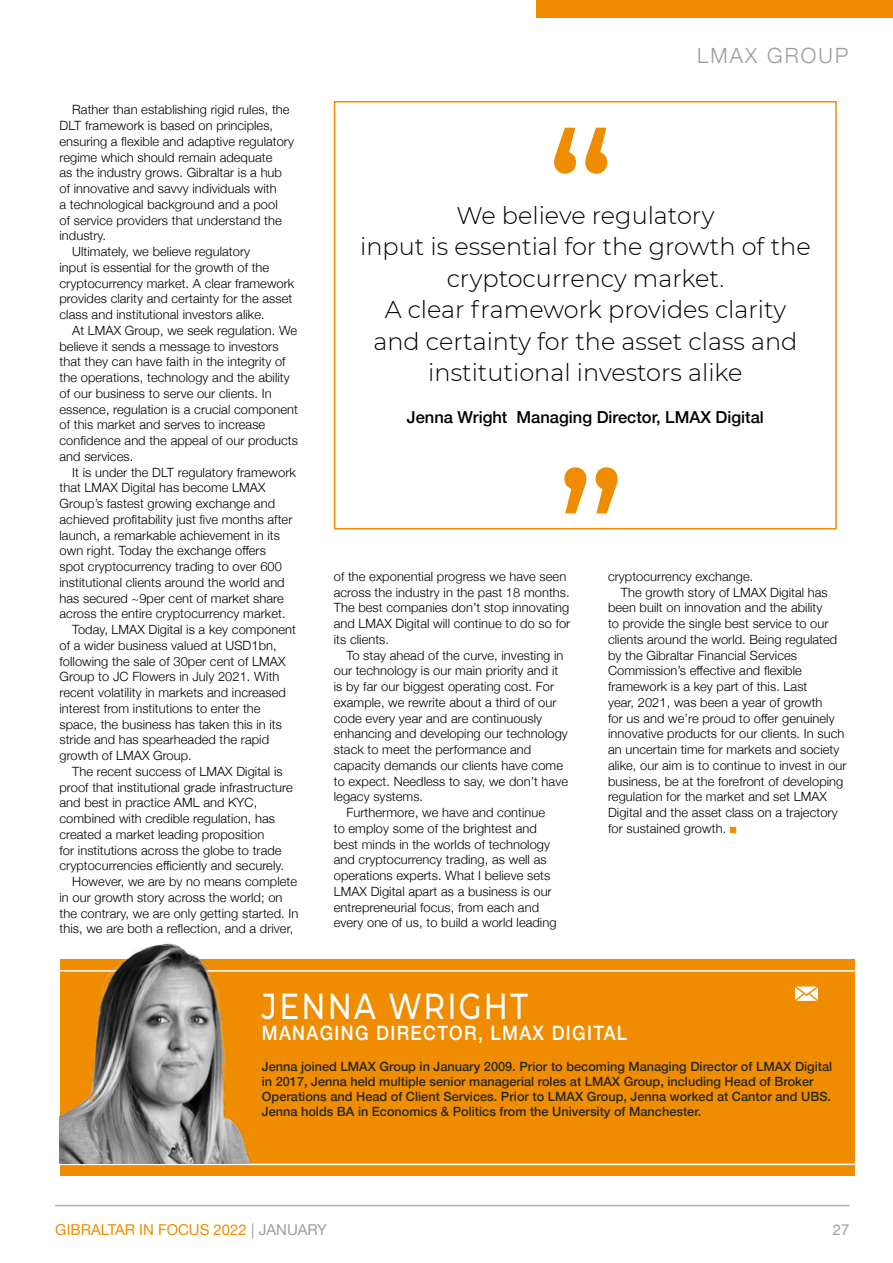
<style>
.page{position:relative;width:893px;height:1263px;background:#fff}
.page>*{position:absolute;margin:0;border:0;box-sizing:border-box;transform-origin:0 0}
.t1{font:500 165px "Montserrat";color:#ef8c00}
.t2{font:500 36px "Montserrat";letter-spacing:.075em;color:#fff;scale:.82 1}
.t3{font:300 24px/31.5px "Montserrat";color:#000;text-align:center}
.t4{font:300 21px "Helvetica Neue";letter-spacing:.1em;color:#9d9d9c}
.t5{font:500 19.8px "Helvetica Neue";letter-spacing:.075em;color:#fff;scale:.9 1}
.t6{font:500 16.5px "Helvetica Neue";color:#000}
.t7{font:15px "Helvetica Neue";color:#ef8c00}
.t8{font:15px "Helvetica Neue";color:#9d9d9c}
.t9{font:300 12.75px/15.8px "Helvetica Neue";letter-spacing:.005em;color:#000}
.t10{font:500 12.75px/15px "Helvetica Neue";color:#282827}
.s1{color:#9d9d9c}
</style>
<div class="page">
<svg style="left:730px;top:827px;width:6px;height:6px"></svg>
<div style="left:60px;top:959px;width:794px;height:217px;background:#ef8c00"></div>
<hr style="left:60px;top:1163px;width:795px;height:2px;background:#fff">
<hr style="left:60px;top:970px;width:795px;height:2px;background:#fff">
<img style="left:60px;top:943px;width:192px;height:220px">
<svg style="left:795px;top:986px;width:23px;height:15px"></svg>
<div style="left:334px;top:101px;width:503px;height:428px;border:2px solid #ef8c00"></div>
<hr style="left:55px;top:1205px;width:795px;height:1px;background:#b3b2b2">
<div style="left:536px;top:0;width:357px;height:18px;background:#ef8c00"></div>
<p class="t9" style="left:72px;top:101px;width:219px">Rather than establishing rigid rules, the</p>
<p class="t9" style="left:60px;top:117px;width:215px">DLT framework is based on principles,</p>
<p class="t9" style="left:60px;top:133px;width:236px">ensuring a flexible and adaptive regulatory</p>
<p class="t9" style="left:60px;top:148px;width:214px">regime which should remain adequate</p>
<p class="t9" style="left:60px;top:164px;width:224px">as the industry grows. Gibraltar is a hub</p>
<p class="t9" style="left:60px;top:180px;width:219px">of innovative and savvy individuals with</p>
<p class="t9" style="left:60px;top:196px;width:220px">a technological background and a pool</p>
<p class="t9" style="left:60px;top:211px;width:224px">of service providers that understand the</p>
<p class="t9" style="left:60px;top:227px;width:48px">industry.</p>
<p class="t9" style="left:72px;top:243px;width:179px">Ultimately, we believe regulatory</p>
<p class="t9" style="left:60px;top:258px;width:211px">input is essential for the growth of the</p>
<p class="t9" style="left:60px;top:274px;width:236px">cryptocurrency market. A clear framework</p>
<p class="t9" style="left:60px;top:290px;width:234px">provides clarity and certainty for the asset</p>
<p class="t9" style="left:60px;top:306px;width:207px">class and institutional investors alike.</p>
<p class="t9" style="left:72px;top:321px;width:226px">At LMAX Group, we seek regulation. We</p>
<p class="t9" style="left:60px;top:337px;width:221px">believe it sends a message to investors</p>
<p class="t9" style="left:60px;top:353px;width:228px">that they can have faith in the integrity of</p>
<p class="t9" style="left:60px;top:369px;width:232px">the operations, technology and the ability</p>
<p class="t9" style="left:60px;top:384px;width:214px">of our business to serve our clients. In</p>
<p class="t9" style="left:60px;top:400px;width:240px">essence, regulation is a crucial component</p>
<p class="t9" style="left:60px;top:416px;width:207px">of this market and serves to increase</p>
<p class="t9" style="left:60px;top:432px;width:240px">confidence and the appeal of our products</p>
<p class="t9" style="left:60px;top:447px;width:75px">and services.</p>
<p class="t9" style="left:72px;top:463px;width:225px">It is under the DLT regulatory framework</p>
<p class="t9" style="left:60px;top:479px;width:207px">that LMAX Digital has become LMAX</p>
<p class="t9" style="left:60px;top:495px;width:217px">Group’s fastest growing exchange and</p>
<p class="t9" style="left:60px;top:510px;width:234px">achieved profitability just five months after</p>
<p class="t9" style="left:60px;top:526px;width:222px">launch, a remarkable achievement in its</p>
<p class="t9" style="left:60px;top:542px;width:208px">own right. Today the exchange offers</p>
<p class="t9" style="left:60px;top:558px;width:224px">spot cryptocurrency trading to over 600</p>
<p class="t9" style="left:60px;top:573px;width:227px">institutional clients around the world and</p>
<p class="t9" style="left:60px;top:589px;width:226px">has secured ~9per cent of market share</p>
<p class="t9" style="left:60px;top:605px;width:228px">across the entire cryptocurrency market.</p>
<p class="t9" style="left:72px;top:621px;width:225px">Today, LMAX Digital is a key component</p>
<p class="t9" style="left:60px;top:636px;width:219px">of a wider business valued at USD1bn,</p>
<p class="t9" style="left:60px;top:652px;width:227px">following the sale of 30per cent of LMAX</p>
<p class="t9" style="left:60px;top:668px;width:221px">Group to JC Flowers in July 2021. With</p>
<p class="t9" style="left:60px;top:684px;width:228px">recent volatility in markets and increased</p>
<p class="t9" style="left:60px;top:699px;width:203px">interest from institutions to enter the</p>
<p class="t9" style="left:60px;top:715px;width:224px">space, the business has taken this in its</p>
<p class="t9" style="left:60px;top:731px;width:211px">stride and has spearheaded the rapid</p>
<p class="t9" style="left:60px;top:747px;width:134px">growth of LMAX Group.</p>
<p class="t9" style="left:72px;top:762px;width:212px">The recent success of LMAX Digital is</p>
<p class="t9" style="left:60px;top:778px;width:235px">proof that institutional grade infrastructure</p>
<p class="t9" style="left:60px;top:794px;width:199px">and best in practice AML and KYC,</p>
<p class="t9" style="left:60px;top:810px;width:217px">combined with credible regulation, has</p>
<p class="t9" style="left:60px;top:825px;width:206px">created a market leading proposition</p>
<p class="t9" style="left:60px;top:841px;width:224px">for institutions across the globe to trade</p>
<p class="t9" style="left:60px;top:857px;width:226px">cryptocurrencies efficiently and securely.</p>
<p class="t9" style="left:72px;top:873px;width:226px">However, we are by no means complete</p>
<p class="t9" style="left:60px;top:888px;width:224px">in our growth story across the world; on</p>
<p class="t9" style="left:60px;top:904px;width:240px">the contrary, we are only getting started. In</p>
<p class="t9" style="left:60px;top:920px;width:235px">this, we are both a reflection, and a driver,</p>
<h1 class="t1" style="left:546px;top:76px;width:70px">“</h1>
<h3 class="t4" style="left:697px;top:38px;width:153px">LMAX GROUP</h3>
<h3 class="t3" style="left:360px;top:199px;width:452px">We believe regulatory<br>input is essential for the growth of the cryptocurrency market.<br>A clear framework provides clarity and certainty for the asset class and institutional investors alike</h3>
<p class="t6" style="left:407px;top:404px;width:359px">Jenna Wright Managing Director, LMAX Digital</p>
<h1 class="t1" style="left:625px;top:565px;width:70px;rotate:-180deg">“</h1>
<p class="t9" style="left:334px;top:567px;width:238px">of the exponential progress we have seen across the industry in the past 18 months.<br>The best companies don’t stop innovating and LMAX Digital will continue to do so for its clients.</p>
<p class="t9" style="left:347px;top:646px;width:218px">To stay ahead of the curve, investing in</p>
<p class="t9" style="left:334px;top:662px;width:226px">our technology is our main priority and it</p>
<p class="t9" style="left:334px;top:678px;width:222px">is by far our biggest operating cost. For</p>
<p class="t9" style="left:334px;top:693px;width:224px">example, we rewrite about a third of our</p>
<p class="t9" style="left:334px;top:709px;width:210px">code every year and are continuously</p>
<p class="t9" style="left:334px;top:725px;width:236px">enhancing and developing our technology</p>
<p class="t9" style="left:334px;top:741px;width:199px">stack to meet the performance and</p>
<p class="t9" style="left:334px;top:756px;width:231px">capacity demands our clients have come</p>
<p class="t9" style="left:334px;top:772px;width:236px">to expect. Needless to say, we don’t have</p>
<p class="t9" style="left:334px;top:788px;width:91px">legacy systems.</p>
<p class="t9" style="left:347px;top:804px;width:200px">Furthermore, we have and continue</p>
<p class="t9" style="left:334px;top:819px;width:205px">to employ some of the brightest and</p>
<p class="t9" style="left:334px;top:835px;width:218px">best minds in the worlds of technology</p>
<p class="t9" style="left:334px;top:851px;width:214px">and cryptocurrency trading, as well as</p>
<p class="t9" style="left:334px;top:867px;width:218px">operations experts. What I believe sets</p>
<p class="t9" style="left:334px;top:882px;width:219px">LMAX Digital apart as a business is our</p>
<p class="t9" style="left:334px;top:898px;width:207px">entrepreneurial focus, from each and</p>
<p class="t9" style="left:334px;top:914px;width:224px">every one of us, to build a world leading</p>
<p class="t9" style="left:608px;top:567px;width:147px">cryptocurrency exchange.</p>
<p class="t9" style="left:621px;top:583px;width:208px">The growth story of LMAX Digital has</p>
<p class="t9" style="left:608px;top:599px;width:216px">been built on innovation and the ability</p>
<p class="t9" style="left:608px;top:615px;width:222px">to provide the single best service to our</p>
<p class="t9" style="left:608px;top:630px;width:231px">clients around the world. Being regulated</p>
<p class="t9" style="left:608px;top:646px;width:190px">by the Gibraltar Financial Services</p>
<p class="t9" style="left:608px;top:662px;width:195px">Commission’s effective and flexible</p>
<p class="t9" style="left:608px;top:678px;width:201px">framework is a key part of this. Last</p>
<p class="t9" style="left:608px;top:693px;width:216px">year, 2021, was been a year of growth</p>
<p class="t9" style="left:608px;top:709px;width:228px">for us and we’re proud to offer genuinely</p>
<p class="t9" style="left:608px;top:725px;width:238px">innovative products for our clients. In such</p>
<p class="t9" style="left:608px;top:741px;width:233px">an uncertain time for markets and society</p>
<p class="t9" style="left:608px;top:756px;width:240px">alike, our aim is to continue to invest in our</p>
<p class="t9" style="left:608px;top:772px;width:237px">business, be at the forefront of developing</p>
<p class="t9" style="left:608px;top:788px;width:220px">regulation for the market and set LMAX</p>
<p class="t9" style="left:608px;top:804px;width:231px">Digital and the asset class on a trajectory</p>
<p class="t9" style="left:608px;top:819px;width:120px">for sustained growth.</p>
<h2 class="t2" style="left:262px;top:981px;width:326px">JENNA WRIGHT</h2>
<h3 class="t5" style="left:262px;top:1017px;width:407px">MANAGING DIRECTOR, LMAX DIGITAL</h3>
<p class="t10" style="left:262px;top:1058px;width:572px">Jenna joined LMAX Group in January 2009. Prior to becoming Managing Director of LMAX Digital in 2017, Jenna held multiple senior managerial roles at LMAX Group, including Head of Broker Operations and Head of Client Services. Prior to LMAX Group, Jenna worked at Cantor and UBS.<br>Jenna holds BA in Economics &amp; Politics from the University of Manchester.</p>
<p class="t7" style="left:55px;top:1218px;width:273px">GIBRALTAR IN FOCUS 2022 <span class="s1">| JANUARY</span></p>
<p class="t8" style="left:833px;top:1218px;width:18px">27</p>
</div>
